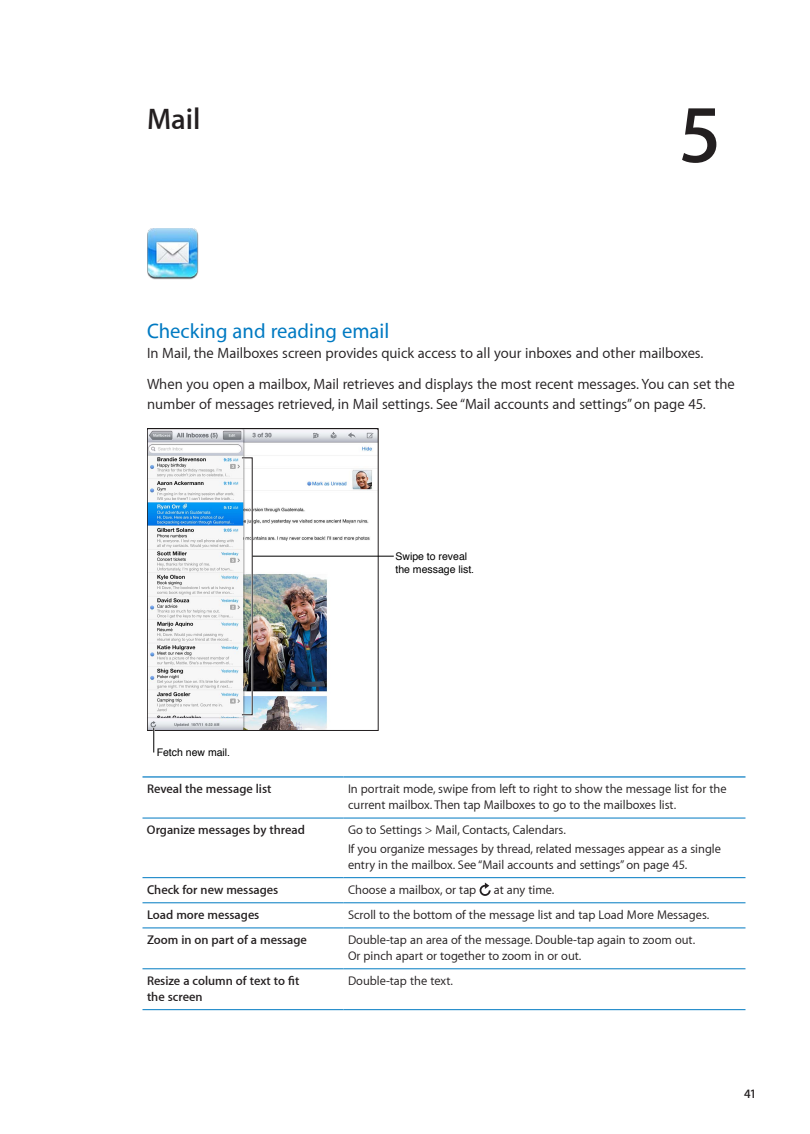
<style>
.page{position:relative;width:810px;height:1134px;background:#fff}
.page>*{position:absolute;margin:0;border:0;box-sizing:border-box;transform-origin:0 0}
.t1{font:600 82.5px "Myriad Set";color:#231f20}
.SectionTitle{font:600 30px "Myriad Set";color:#231f20}
.H1_TPS_renamed{font:500 21px "Myriad Set";color:#007ac2}
.BodyRegular{font:15px/19.5px "Myriad Set Text";color:#231f20}
.BodyFirst{font:15px "Myriad Set Text";color:#231f20}
.xBody{font:12.75px/15.8px "Myriad Set Text";color:#231f20}
.xDisplay{font:600 12.75px/15.8px "Myriad Set";color:#231f20}
.yFooterRight{font:600 12.75px "Myriad Set";color:#231f20}
.Image{font:10.5px/13.5px "Helvetica";color:#000}
</style>
<div class="page">
<img style="left:147px;top:228px;width:52px;height:52px">
<img style="left:149px;top:430px;width:227px;height:299px">
<div style="left:147px;top:428px;width:231px;height:303px;border:1px solid #231f20"></div>
<div style="left:241px;top:457px;width:12px;height:259px;border:2px solid #fff"></div>
<hr style="left:252px;top:556px;width:142px;height:1px;background:#000">
<hr style="left:153px;top:728px;width:2px;height:25px;background:#fff">
<svg style="left:153px;top:728px;width:1px;height:25px"></svg>
<hr style="left:142px;top:1009px;width:202px;height:1px;background:#007ac2">
<hr style="left:344px;top:1009px;width:402px;height:1px;background:#007ac2">
<hr style="left:142px;top:776px;width:202px;height:2px;background:#007ac2">
<hr style="left:142px;top:818px;width:202px;height:1px;background:#007ac2">
<hr style="left:344px;top:776px;width:402px;height:2px;background:#007ac2">
<hr style="left:344px;top:818px;width:402px;height:1px;background:#007ac2">
<hr style="left:142px;top:902px;width:202px;height:1px;background:#007ac2">
<hr style="left:344px;top:902px;width:402px;height:1px;background:#007ac2">
<hr style="left:142px;top:968px;width:202px;height:1px;background:#007ac2">
<hr style="left:344px;top:968px;width:402px;height:1px;background:#007ac2">
<hr style="left:142px;top:928px;width:202px;height:1px;background:#007ac2">
<hr style="left:344px;top:928px;width:402px;height:1px;background:#007ac2">
<hr style="left:142px;top:877px;width:202px;height:1px;background:#007ac2">
<hr style="left:344px;top:877px;width:402px;height:1px;background:#007ac2">
<svg style="left:480px;top:883px;width:11px;height:13px"></svg>
<h1 class="SectionTitle" style="left:147px;top:101px;width:55px">Mail</h1>
<h1 class="t1" style="left:679px;top:83px;width:44px">5</h1>
<h2 class="H1_TPS_renamed" style="left:147px;top:318px;width:244px">Checking and reading email</h2>
<p class="BodyFirst" style="left:147px;top:343px;width:558px">In Mail, the Mailboxes screen provides quick access to all your inboxes and other mailboxes.</p>
<p class="BodyRegular" style="left:147px;top:374px;width:589px">When you open a mailbox, Mail retrieves and displays the most recent messages. You can set the number of messages retrieved, in Mail settings. See “Mail accounts and settings” on page 45.</p>
<p class="Image" style="left:395px;top:549px;width:80px">Swipe to reveal the message list.</p>
<p class="Image" style="left:157px;top:746px;width:75px">Fetch new mail.</p>
<p class="xDisplay" style="left:147px;top:781px;width:126px">Reveal the message list</p>
<p class="xBody" style="left:348px;top:781px;width:380px">In portrait mode, swipe from left to right to show the message list for the current mailbox. Then tap Mailboxes to go to the mailboxes list.</p>
<p class="xDisplay" style="left:147px;top:822px;width:159px">Organize messages by thread</p>
<p class="xBody" style="left:348px;top:822px;width:219px">Go to Settings &gt; Mail, Contacts, Calendars.</p>
<p class="xBody" style="left:348px;top:841px;width:375px">If you organize messages by thread, related messages appear as a single entry in the mailbox. See “Mail accounts and settings” on page 45.</p>
<p class="xDisplay" style="left:147px;top:881px;width:133px">Check for new messages</p>
<p class="xBody" style="left:348px;top:881px;width:130px">Choose a mailbox, or tap</p>
<p class="xBody" style="left:494px;top:881px;width:62px">at any time.</p>
<p class="xDisplay" style="left:147px;top:907px;width:114px">Load more messages</p>
<p class="xBody" style="left:348px;top:907px;width:363px">Scroll to the bottom of the message list and tap Load More Messages.</p>
<p class="xDisplay" style="left:147px;top:932px;width:162px">Zoom in on part of a message</p>
<p class="xBody" style="left:348px;top:932px;width:349px">Double-tap an area of the message. Double-tap again to zoom out.<br>Or pinch apart or together to zoom in or out.</p>
<p class="xDisplay" style="left:147px;top:973px;width:154px">Resize a column of text to fit the screen</p>
<p class="xBody" style="left:348px;top:973px;width:106px">Double-tap the text.</p>
<p class="yFooterRight" style="left:744px;top:1086px;width:14px">41</p>
</div>
